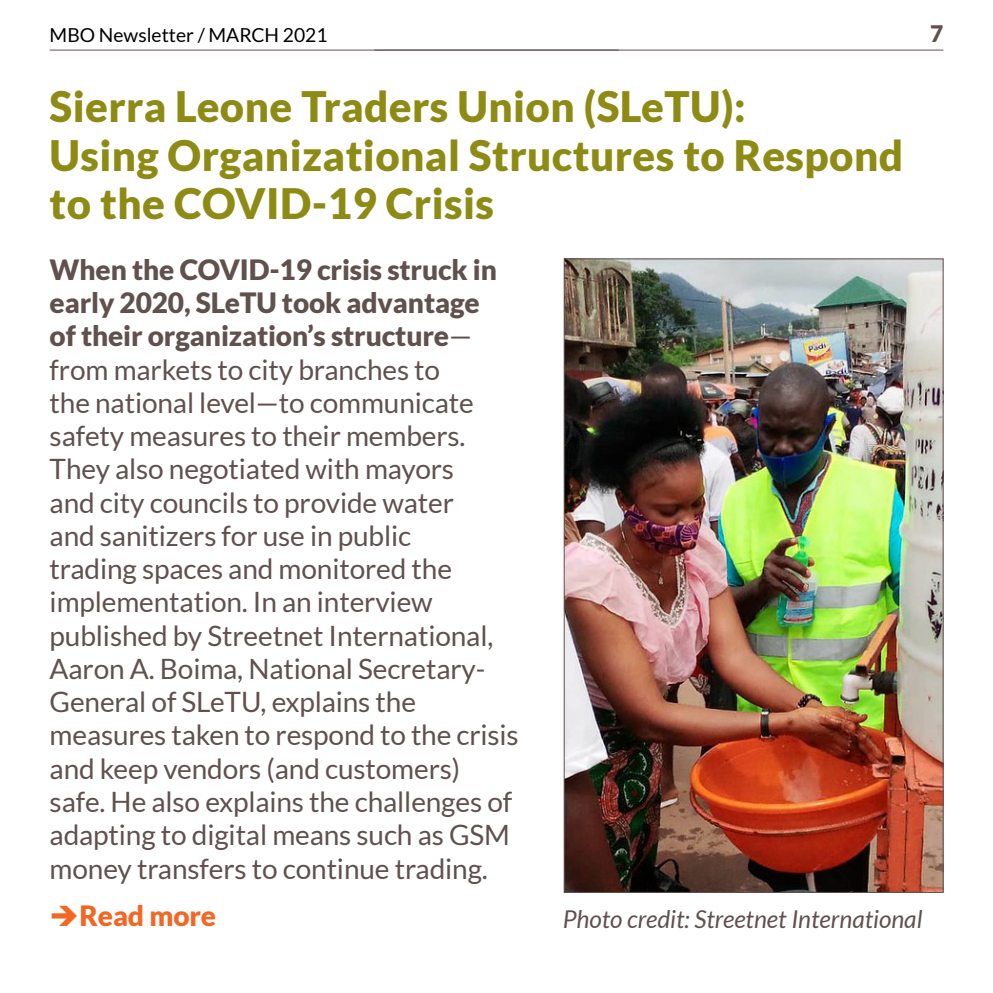
<style>
.page{position:relative;width:993px;height:993px;background:#fff}
.page>*{position:absolute;margin:0;border:0;box-sizing:border-box;transform-origin:0 0}
.t1{font:900 42px/48.3px "Lato";letter-spacing:.01em;color:#8e8b15}
.t2{font:28px/33.2px "Lato";letter-spacing:-.005em;color:#60514f}
.t3{font:900 28px "Lato";letter-spacing:-.005em;color:#f26724}
.t4{font:italic 24.5px "Lato";color:#60514f}
.t5{font:900 22.75px "Lato";color:#60514f}
.t6{font:19.25px "Lato";color:#000}
.s1{font-weight:900}
</style>
<div class="page">
<hr style="left:374px;top:50px;width:569px;height:1px;background:#60514f">
<hr style="left:50px;top:50px;width:568px;height:1px;background:#60514f">
<img style="left:565px;top:260px;width:376px;height:630px">
<p class="t6" style="left:50px;top:24px;width:279px">MBO Newsletter / MARCH 2021</p>
<p class="t5" style="left:929px;top:24px;width:15px">7</p>
<h1 class="t1" style="left:50px;top:85px;width:854px">Sierra Leone Traders Union (SLeTU):<br>Using Organizational Structures to Respond to the COVID-19 Crisis</h1>
<p class="t2" style="left:50px;top:255px;width:470px"><span class="s1">When the COVID-19 crisis struck in early 2020, SLeTU took advantage<br>of their organization’s structure</span>— from markets to city branches to<br>the national level—to communicate safety measures to their members.<br>They also negotiated with mayors<br>and city councils to provide water<br>and sanitizers for use in public<br>trading spaces and monitored the implementation. In an interview published by Streetnet International, Aaron A. Boima, National Secretary-General of SLeTU, explains the measures taken to respond to the crisis and keep vendors (and customers) safe. He also explains the challenges of adapting to digital means such as GSM money transfers to continue trading.</p>
<p class="t3" style="left:50px;top:903px;width:168px">➔Read more</p>
<p class="t4" style="left:562px;top:909px;width:361px">Photo credit: Streetnet International</p>
</div>
